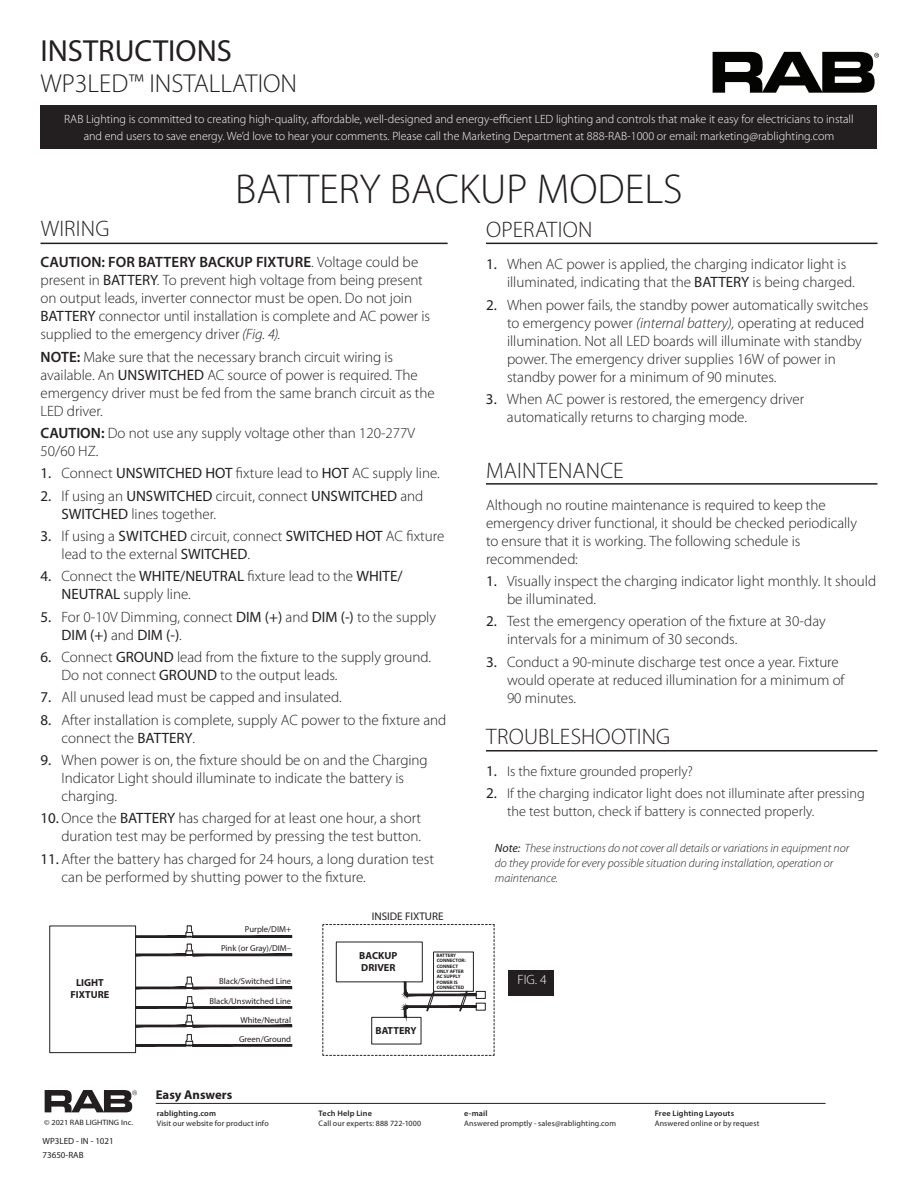
<style>
.page{position:relative;width:918px;height:1188px;background:#fff}
.page>*{position:absolute;margin:0;border:0;box-sizing:border-box;transform-origin:0 0}
.t1{font:300 42px "Myriad Pro";color:#231f20}
.t2{font:30.6px "Myriad Pro";color:#231f20}
.t3{font:300 25.95px "Myriad Pro";color:#231f20}
.t4{font:300 22.5px "Myriad Pro";letter-spacing:.01em;color:#231f20}
.t5{font:300 15px/18px "Myriad Pro";color:#231f20}
.t6{font:300 14.25px/18px "Myriad Pro";color:#231f20}
.t7{font:300 13.5px "Myriad Pro";color:#fff}
.t8{font:700 12.75px "Myriad Pro";color:#231f20}
.t9{font:300 12px/16.5px "Myriad Pro";color:#fff;text-align:center}
.Heading{font:italic 300 12px/15px "Myriad Pro";color:#231f20}
.t10{font:11.1px "Myriad Pro";color:#231f20}
.t11{font:700 10.2px/12.3px "Myriad Pro";color:#231f20;text-align:center}
.t12{font:9px "Myriad Pro";color:#231f20}
.t13{font:8.7px "Myriad Pro";color:#231f20}
.t14{font:7.95px/9.6px "Myriad Pro";letter-spacing:.015em;color:#231f20}
.t15{font:600 7.95px "Myriad Pro";letter-spacing:.02em;color:#231f20}
.t16{font:7.8px "Myriad Pro";letter-spacing:.005em;color:#231f20;scale:1.06 1}
.t17{font:700 4.95px/5.4px "Myriad Pro";color:#231f20}
.s1{font-weight:600}
.s2{font-weight:400}
.s3{font-style:italic}
.s4{font-weight:400;font-size:15px}
</style>
<div class="page">
<div style="left:40px;top:105px;width:838px;height:44px;background:#231f20"></div>
<svg style="left:713px;top:52px;width:166px;height:41px"></svg>
<hr style="left:486px;top:243px;width:392px;height:1px;background:#231f20">
<hr style="left:486px;top:750px;width:392px;height:2px;background:#231f20">
<hr style="left:486px;top:483px;width:392px;height:2px;background:#231f20">
<hr style="left:40px;top:243px;width:408px;height:1px;background:#231f20">
<svg style="left:322px;top:924px;width:173px;height:132px"></svg>
<div style="left:50px;top:926px;width:86px;height:127px;border:1px solid #231f20"></div>
<svg style="left:135px;top:996px;width:158px;height:13px"></svg>
<svg style="left:135px;top:977px;width:158px;height:12px"></svg>
<svg style="left:135px;top:944px;width:158px;height:13px"></svg>
<svg style="left:135px;top:925px;width:158px;height:13px"></svg>
<svg style="left:135px;top:1015px;width:158px;height:13px"></svg>
<svg style="left:135px;top:1034px;width:158px;height:13px"></svg>
<div style="left:509px;top:970px;width:45px;height:25px;background:#231f20"></div>
<hr style="left:156px;top:1103px;width:670px;height:1px;background:#231f20">
<svg style="left:45px;top:1090px;width:92px;height:22px"></svg>
<h2 class="t2" style="left:40px;top:32px;width:193px">INSTRUCTIONS</h2>
<h3 class="t3" style="left:40px;top:69px;width:258px">WP3LED™ INSTALLATION</h3>
<p class="t9" style="left:64px;top:111px;width:791px">RAB Lighting is committed to creating high-quality, affordable, well-designed and energy-efficient LED lighting and controls that make it easy for electricians to install and end users to save energy. We’d love to hear your comments. Please call the Marketing Department at 888-RAB-1000 or email: marketing@rablighting.com</p>
<p class="t1" style="left:235px;top:166px;width:449px">BATTERY BACKUP MODELS</p>
<p class="t4" style="left:41px;top:216px;width:70px">WIRING</p>
<p class="t5" style="left:40px;top:254px;width:391px"><span class="s1">CAUTION: FOR BATTERY BACKUP FIXTURE</span>. Voltage could be present in <span class="s2">BATTERY</span>. To prevent high voltage from being present on output leads, inverter connector must be open. Do not join <span class="s2">BATTERY</span> connector until installation is complete and AC power is supplied to the emergency driver <span class="s3">(Fig. 4).</span></p>
<p class="t5" style="left:40px;top:348px;width:396px"><span class="s1">NOTE:</span> Make sure that the necessary branch circuit wiring is available. An <span class="s2">UNSWITCHED</span> AC source of power is required. The emergency driver must be fed from the same branch circuit as the LED driver.</p>
<p class="t5" style="left:40px;top:424px;width:376px"><span class="s1">CAUTION:</span> Do not use any supply voltage other than 120-277V<br>50/60 HZ.</p>
<p class="t5" style="left:40px;top:465px;width:401px"><span class="s2">1.</span> Connect <span class="s2">UNSWITCHED HOT</span> fixture lead to <span class="s2">HOT</span> AC supply line.</p>
<p class="t5" style="left:62px;top:487px;width:363px;text-indent:-21px"><span class="s2">2.</span> If using an <span class="s2">UNSWITCHED</span> circuit, connect <span class="s2">UNSWITCHED</span> and<br><span class="s2">SWITCHED</span> lines together.</p>
<p class="t5" style="left:62px;top:527px;width:384px;text-indent:-21px"><span class="s2">3.</span> If using a <span class="s2">SWITCHED</span> circuit, connect <span class="s2">SWITCHED HOT</span> AC fixture lead to the external <span class="s2">SWITCHED</span>.</p>
<p class="t5" style="left:62px;top:568px;width:343px;text-indent:-21px"><span class="s2">4.</span> Connect the <span class="s2">WHITE/NEUTRAL</span> fixture lead to the <span class="s2">WHITE/<br>NEUTRAL</span> supply line.</p>
<p class="t5" style="left:62px;top:608px;width:376px;text-indent:-21px"><span class="s2">5.</span> For 0-10V Dimming, connect <span class="s2">DIM (+)</span> and <span class="s2">DIM (-)</span> to the supply<br><span class="s2">DIM (+)</span> and <span class="s2">DIM (-)</span>.</p>
<p class="t5" style="left:62px;top:648px;width:371px;text-indent:-21px"><span class="s2">6.</span> Connect <span class="s2">GROUND</span> lead from the fixture to the supply ground.<br>Do not connect <span class="s2">GROUND</span> to the output leads.</p>
<p class="t5" style="left:40px;top:688px;width:303px"><span class="s2">7.</span> All unused lead must be capped and insulated.</p>
<p class="t5" style="left:62px;top:711px;width:386px;text-indent:-21px"><span class="s2">8.</span> After installation is complete, supply AC power to the fixture and connect the <span class="s2">BATTERY</span>.</p>
<p class="t5" style="left:62px;top:751px;width:368px;text-indent:-21px"><span class="s2">9.</span> When power is on, the fixture should be on and the Charging<br>Indicator Light should illuminate to indicate the battery is charging.</p>
<p class="t5" style="left:40px;top:809px;width:382px;text-align:right"><span class="s2">10.</span> Once the <span class="s2">BATTERY</span> has charged for at least one hour, a short duration test may be performed by pressing the test button.</p>
<p class="t5" style="left:62px;top:850px;width:374px;text-indent:-21px"><span class="s2">11.</span> After the battery has charged for 24 hours, a long duration test can be performed by shutting power to the fixture.</p>
<p class="t11" style="left:71px;top:976px;width:40px">LIGHT<br>FIXTURE</p>
<p class="t13" style="left:245px;top:923px;width:48px">Purple/DIM+</p>
<p class="t13" style="left:221px;top:942px;width:71px">Pink (or Gray)/DIM–</p>
<p class="t13" style="left:219px;top:976px;width:73px">Black/Switched Line</p>
<p class="t13" style="left:210px;top:996px;width:83px">Black/Unswitched Line</p>
<p class="t13" style="left:240px;top:1015px;width:52px">White/Neutral</p>
<p class="t13" style="left:239px;top:1034px;width:54px">Green/Ground</p>
<p class="t10" style="left:372px;top:909px;width:73px">INSIDE FIXTURE</p>
<p class="t11" style="left:359px;top:949px;width:40px;text-align:left">BACKUP<br>DRIVER</p>
<p class="t17" style="left:436px;top:953px;width:31px">BATTERY<br>CONNECTOR:<br>CONNECT<br>ONLY AFTER<br>AC SUPPLY<br>POWER IS<br>CONNECTED</p>
<p class="t11" style="left:376px;top:1024px;width:42px">BATTERY</p>
<p class="t4" style="left:486px;top:217px;width:108px">OPERATION</p>
<p class="t5" style="left:507px;top:255px;width:349px;text-indent:-21px"><span class="s2">1.</span> When AC power is applied, the charging indicator light is illuminated, indicating that the <span class="s2">BATTERY</span> is being charged.</p>
<p class="t5" style="left:507px;top:296px;width:363px;text-indent:-21px"><span class="s2">2.</span> When power fails, the standby power automatically switches to emergency power <span class="s3">(internal battery),</span> operating at reduced illumination. Not all LED boards will illuminate with standby power. The emergency driver supplies 16W of power in standby power for a minimum of 90 minutes.</p>
<p class="t5" style="left:507px;top:390px;width:299px;text-indent:-21px"><span class="s2">3.</span> When AC power is restored, the emergency driver automatically returns to charging mode.</p>
<p class="t4" style="left:486px;top:458px;width:139px">MAINTENANCE</p>
<p class="t5" style="left:486px;top:496px;width:373px">Although no routine maintenance is required to keep the emergency driver functional, it should be checked periodically to ensure that it is working. The following schedule is recommended:</p>
<p class="t5" style="left:507px;top:572px;width:371px;text-indent:-21px"><span class="s2">1.</span> Visually inspect the charging indicator light monthly. It should be illuminated.</p>
<p class="t5" style="left:507px;top:613px;width:320px;text-indent:-21px"><span class="s2">2.</span> Test the emergency operation of the fixture at 30-day intervals for a minimum of 30 seconds.</p>
<p class="t5" style="left:507px;top:653px;width:339px;text-indent:-21px"><span class="s2">3.</span> Conduct a 90-minute discharge test once a year. Fixture would operate at reduced illumination for a minimum of<br>90 minutes.</p>
<p class="t4" style="left:486px;top:725px;width:186px">TROUBLESHOOTING</p>
<p class="t6" style="left:486px;top:763px;width:209px"><span class="s4">1.</span> Is the fixture grounded properly?</p>
<p class="t6" style="left:507px;top:785px;width:359px;text-indent:-21px"><span class="s4">2.</span> If the charging indicator light does not illuminate after pressing the test button, check if battery is connected properly.</p>
<p class="Heading" style="left:495px;top:841px;width:356px"><span class="s2">Note:</span> These instructions do not cover all details or variations in equipment nor do they provide for every possible situation during installation, operation or maintenance.</p>
<p class="t7" style="left:517px;top:973px;width:31px">FIG. 4</p>
<p class="t8" style="left:156px;top:1088px;width:78px">Easy Answers</p>
<p class="t14" style="left:157px;top:1109px;width:114px"><span class="s1">rablighting.com<br></span>Visit our website for product info</p>
<p class="t14" style="left:319px;top:1109px;width:104px"><span class="s1">Tech Help Line<br></span>Call our experts: 888 722-1000</p>
<p class="t14" style="left:464px;top:1109px;width:153px"><span class="s1">e-mail<br></span>Answered promptly - sales@rablighting.com</p>
<p class="t15" style="left:655px;top:1109px;width:81px">Free Lighting Layouts</p>
<p class="t16" style="left:44px;top:1119px;width:85px">© 2021 RAB LIGHTING Inc.</p>
<p class="t14" style="left:655px;top:1118px;width:106px">Answered online or by request</p>
<p class="t12" style="left:42px;top:1135px;width:73px">WP3LED - IN - 1021</p>
<p class="t12" style="left:43px;top:1149px;width:43px">73650-RAB</p>
</div>
